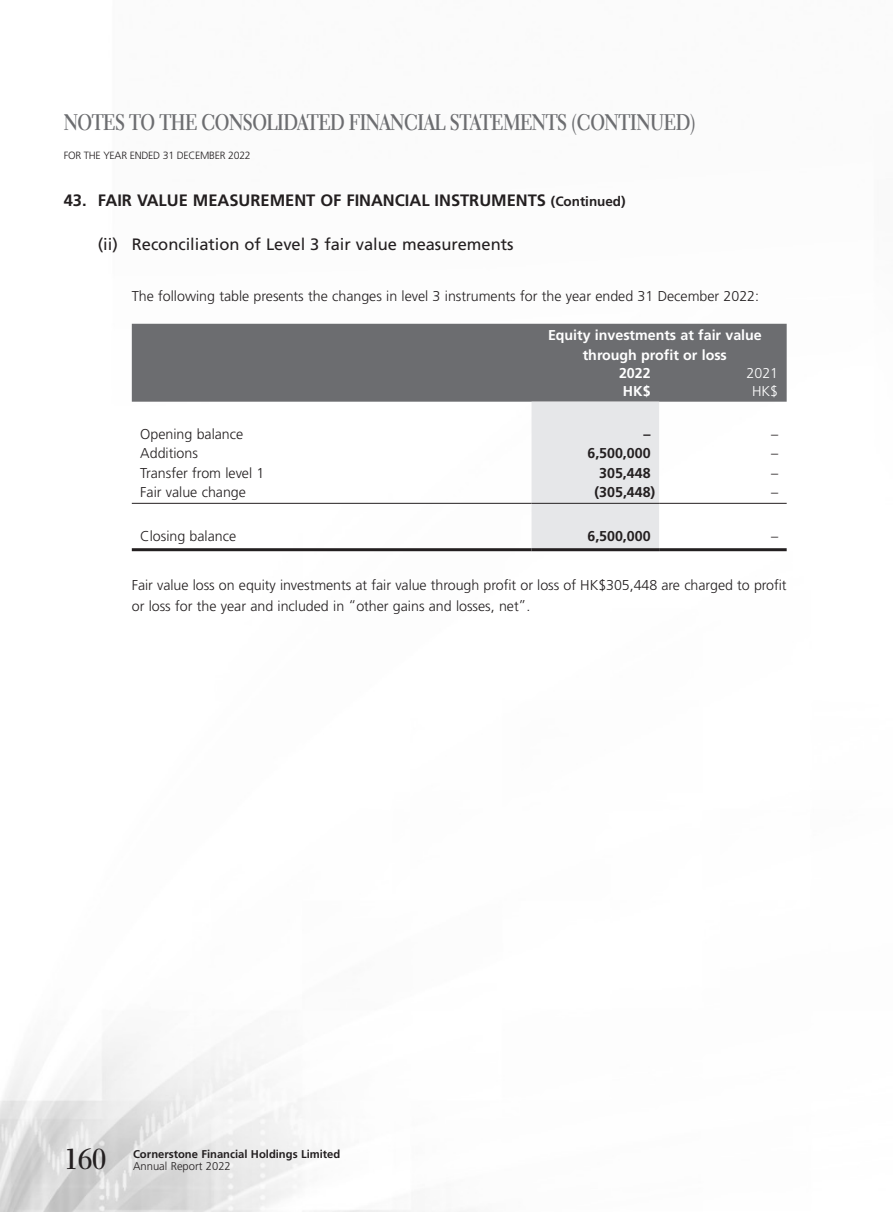
<style>
.page{position:relative;width:893px;height:1212px;background:#fff}
.page>*{position:absolute;margin:0;border:0;box-sizing:border-box;transform-origin:0 0}
.t1{font:700 28.5px "Electra LT Std";color:#231f20}
.t2{font:700 22.5px "Electra LT Std";letter-spacing:-.03em;color:#6c6d70;scale:.8 1}
.Heading_1{font:700 16.5px "Frutiger LT Std";color:#231f20}
.Heading_2{font:16.5px "Frutiger LT Std";color:#231f20}
.Body_Text{font:300 14.25px/21px "Frutiger LT Std";color:#231f20}
.Body_Text-2{font:700 14.25px/19.5px "Frutiger LT Std";color:#fff;text-align:center}
.Body_Text-3{font:700 14.25px "Frutiger LT Std";color:#231f20}
.Body_Text-4{font:300 14.25px "Frutiger LT Std";color:#fff}
.t3{font:700 11.25px "Frutiger LT Std";color:#231f20}
.t4{font:300 11.25px "Frutiger LT Std";color:#231f20}
.t5{font:300 10.5px "Frutiger LT Std";letter-spacing:-.025em;color:#231f20}
.s1{font-size:13.5px}
</style>
<div class="page">
<img style="left:0;top:323px;width:787px;height:889px">
<div style="left:132px;top:324px;width:655px;height:78px;background:#6c6d70"></div>
<div style="left:531px;top:402px;width:128px;height:146px;background:#e6e7e9"></div>
<hr style="left:132px;top:503px;width:399px;height:1px;background:#231f20">
<hr style="left:531px;top:503px;width:128px;height:1px;background:#231f20">
<hr style="left:659px;top:503px;width:128px;height:1px;background:#231f20">
<hr style="left:132px;top:548px;width:399px;height:3px;background:#231f20">
<hr style="left:531px;top:548px;width:128px;height:3px;background:#231f20">
<hr style="left:659px;top:548px;width:128px;height:3px;background:#231f20">
<h2 class="t2" style="left:64px;top:108px;width:792px">NOTES TO THE CONSOLIDATED FINANCIAL STATEMENTS (CONTINUED)</h2>
<p class="t5" style="left:64px;top:150px;width:189px">FOR THE YEAR ENDED 31 DECEMBER 2022</p>
<p class="Heading_1" style="left:64px;top:190px;width:563px">43. FAIR VALUE MEASUREMENT OF FINANCIAL INSTRUMENTS <span class="s1">(Continued)</span></p>
<p class="Heading_2" style="left:98px;top:235px;width:417px">(ii) Reconciliation of Level 3 fair value measurements</p>
<p class="Body_Text" style="left:132px;top:286px;width:629px">The following table presents the changes in level 3 instruments for the year ended 31 December 2022:</p>
<p class="Body_Text-2" style="left:548px;top:325px;width:215px">Equity investments at fair value through profit or loss</p>
<p class="Body_Text-2" style="left:619px;top:363px;width:33px">2022</p>
<p class="Body_Text-4" style="left:747px;top:365px;width:33px">2021</p>
<p class="Body_Text-2" style="left:623px;top:381px;width:29px">HK$</p>
<p class="Body_Text-4" style="left:752px;top:383px;width:28px">HK$</p>
<p class="Body_Text" style="left:140px;top:424px;width:104px">Opening balance</p>
<p class="Body_Text-3" style="left:643px;top:426px;width:9px">–</p>
<p class="Body_Text" style="left:771px;top:424px;width:9px">–</p>
<p class="Body_Text" style="left:140px;top:443px;width:59px">Additions</p>
<p class="Body_Text-3" style="left:587px;top:445px;width:65px">6,500,000</p>
<p class="Body_Text" style="left:771px;top:443px;width:9px">–</p>
<p class="Body_Text" style="left:140px;top:463px;width:126px">Transfer from level 1</p>
<p class="Body_Text-3" style="left:599px;top:465px;width:53px">305,448</p>
<p class="Body_Text" style="left:771px;top:463px;width:9px">–</p>
<p class="Body_Text" style="left:140px;top:482px;width:107px">Fair value change</p>
<p class="Body_Text-3" style="left:595px;top:484px;width:62px">(305,448)</p>
<p class="Body_Text" style="left:771px;top:482px;width:9px">–</p>
<p class="Body_Text" style="left:140px;top:526px;width:97px">Closing balance</p>
<p class="Body_Text-3" style="left:587px;top:528px;width:65px">6,500,000</p>
<p class="Body_Text" style="left:771px;top:526px;width:9px">–</p>
<p class="Body_Text" style="left:132px;top:574px;width:656px">Fair value loss on equity investments at fair value through profit or loss of HK$305,448 are charged to profit or loss for the year and included in “other gains and losses, net”.</p>
<h1 class="t1" style="left:64px;top:1141px;width:44px">160</h1>
<p class="t3" style="left:133px;top:1147px;width:209px">Cornerstone Financial Holdings Limited</p>
<p class="t4" style="left:133px;top:1159px;width:99px">Annual Report 2022</p>
</div>
